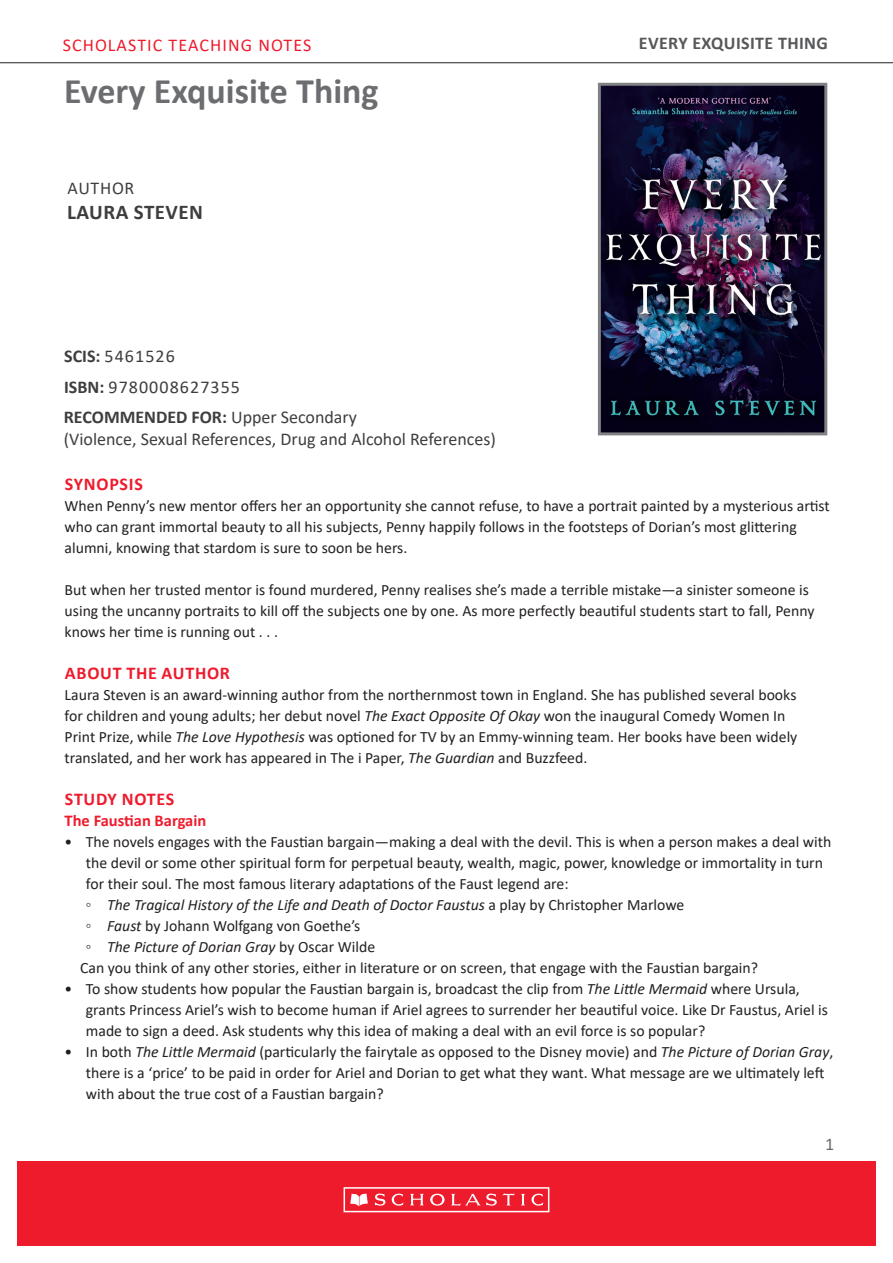
<style>
.page{position:relative;width:893px;height:1263px;background:#fff}
.page>*{position:absolute;margin:0;border:0;box-sizing:border-box;transform-origin:0 0}
.t1{font:700 36px "Calibri";color:#6c6d70}
.t2{font:700 21px "Calibri";letter-spacing:.02em;color:#3e3e3f}
.t3{font:18px "Calibri";color:#3e3e3f}
.SUB_HEAD_1{font:700 18px "Calibri";letter-spacing:.04em;color:#ee1b2d}
.t4{font:18px "Calibri";letter-spacing:.06em;color:#3e3e3f}
.t5{font:700 18px "Calibri";color:#3e3e3f}
.t6{font:18px "Calibri";letter-spacing:.06em;color:#ee1b2d}
.t7{font:700 18px "Calibri";letter-spacing:.02em;color:#57585a}
.t8{font:18px "Calibri";color:#6c6d70}
.SUB_HEAD_3{font:700 16.5px "Calibri";color:#ee1b2d}
.Body_Copy__no_space{font:15.75px/21px "Calibri";color:#231f20}
.t9{font:italic 15.75px "Calibri";color:#231f20}
.Bullet_points_copy_2{font:15.75px "Calibri";color:#231f20}
.s1{font-weight:700}
.s2{font-weight:400}
.s3{font-style:italic}
.s4{font-style:normal}
</style>
<div class="page">
<hr style="left:0;top:62px;width:893px;height:1px;background:#231f20">
<div style="left:17px;top:1161px;width:859px;height:85px;background:#ee1b2d"></div>
<div style="left:344px;top:1187px;width:205px;height:25px;border:2px solid #fff"></div>
<svg style="left:350px;top:1193px;width:18px;height:13px"></svg>
<svg style="left:375px;top:1193px;width:28px;height:13px"></svg>
<svg style="left:410px;top:1194px;width:14px;height:11px"></svg>
<svg style="left:521px;top:1194px;width:4px;height:11px"></svg>
<svg style="left:531px;top:1193px;width:12px;height:13px"></svg>
<svg style="left:430px;top:1194px;width:15px;height:11px"></svg>
<svg style="left:451px;top:1193px;width:64px;height:13px"></svg>
<img style="left:602px;top:87px;width:221px;height:344px">
<div style="left:598px;top:83px;width:229px;height:352px;border:3px solid #808285"></div>
<p class="t6" style="left:63px;top:32px;width:250px">SCHOLASTIC TEACHING NOTES</p>
<p class="t7" style="left:639px;top:30px;width:191px">EVERY EXQUISITE THING</p>
<p class="t1" style="left:64px;top:66px;width:316px">Every Exquisite Thing</p>
<p class="t3" style="left:68px;top:175px;width:68px">AUTHOR</p>
<p class="t2" style="left:67px;top:197px;width:137px">LAURA STEVEN</p>
<p class="t4" style="left:64px;top:344px;width:112px"><span class="s1">SCIS:</span> 5461526</p>
<p class="t4" style="left:64px;top:374px;width:177px"><span class="s1">ISBN:</span> 9780008627355</p>
<p class="t5" style="left:64px;top:404px;width:295px">RECOMMENDED FOR: <span class="s2">Upper Secondary</span></p>
<p class="t3" style="left:64px;top:426px;width:434px">(Violence, Sexual References, Drug and Alcohol References)</p>
<p class="SUB_HEAD_1" style="left:65px;top:471px;width:79px">SYNOPSIS</p>
<p class="Body_Copy__no_space" style="left:65px;top:495px;width:767px">When Penny’s new mentor offers her an opportunity she cannot refuse, to have a portrait painted by a mysterious artist who can grant immortal beauty to all his subjects, Penny happily follows in the footsteps of Dorian’s most glittering alumni, knowing that stardom is sure to soon be hers.</p>
<p class="Body_Copy__no_space" style="left:65px;top:579px;width:751px">But when her trusted mentor is found murdered, Penny realises she’s made a terrible mistake—a sinister someone is using the uncanny portraits to kill off the subjects one by one. As more perfectly beautiful students start to fall, Penny knows her time is running out . . .</p>
<p class="SUB_HEAD_1" style="left:65px;top:660px;width:167px">ABOUT THE AUTHOR</p>
<p class="Body_Copy__no_space" style="left:65px;top:684px;width:734px">Laura Steven is an award-winning author from the northernmost town in England. She has published several books for children and young adults; her debut novel <span class="s3">The Exact Opposite Of Okay</span> won the inaugural Comedy Women In Print Prize, while <span class="s3">The Love Hypothesis</span> was optioned for TV by an Emmy-winning team. Her books have been widely translated, and her work has appeared in The i Paper, <span class="s3">The Guardian</span> and Buzzfeed.</p>
<p class="SUB_HEAD_1" style="left:65px;top:786px;width:111px">STUDY NOTES</p>
<p class="SUB_HEAD_3" style="left:65px;top:809px;width:143px">The Faustian Bargain</p>
<p class="Body_Copy__no_space" style="left:86px;top:831px;width:747px;text-indent:-21px">• The novels engages with the Faustian bargain—making a deal with the devil. This is when a person makes a deal with the devil or some other spiritual form for perpetual beauty, wealth, magic, power, knowledge or immortality in turn for their soul. The most famous literary adaptations of the Faust legend are:</p>
<p class="t9" style="left:86px;top:894px;width:600px"><span class="s4">◦</span> The Tragical History of the Life and Death of Doctor Faustus <span class="s4">a play by Christopher Marlowe</span></p>
<p class="Body_Copy__no_space" style="left:86px;top:915px;width:276px">◦ <span class="s3">Faust</span> by Johann Wolfgang von Goethe’s</p>
<p class="t9" style="left:86px;top:936px;width:291px"><span class="s4">◦</span> The Picture of Dorian Gray <span class="s4">by Oscar Wilde</span></p>
<p class="Bullet_points_copy_2" style="left:80px;top:957px;width:679px">Can you think of any other stories, either in literature or on screen, that engage with the Faustian bargain?</p>
<p class="Body_Copy__no_space" style="left:86px;top:978px;width:744px;text-indent:-21px">• To show students how popular the Faustian bargain is, broadcast the clip from <span class="s3">The Little Mermaid</span> where Ursula, grants Princess Ariel’s wish to become human if Ariel agrees to surrender her beautiful voice. Like Dr Faustus, Ariel is made to sign a deed. Ask students why this idea of making a deal with an evil force is so popular?</p>
<p class="Body_Copy__no_space" style="left:86px;top:1041px;width:749px;text-indent:-21px">• In both <span class="s3">The Little Mermaid</span> (particularly the fairytale as opposed to the Disney movie) and <span class="s3">The Picture of Dorian Gray</span>, there is a ‘price’ to be paid in order for Ariel and Dorian to get what they want. What message are we ultimately left with about the true cost of a Faustian bargain?</p>
<p class="t8" style="left:825px;top:1131px;width:11px">1</p>
</div>
